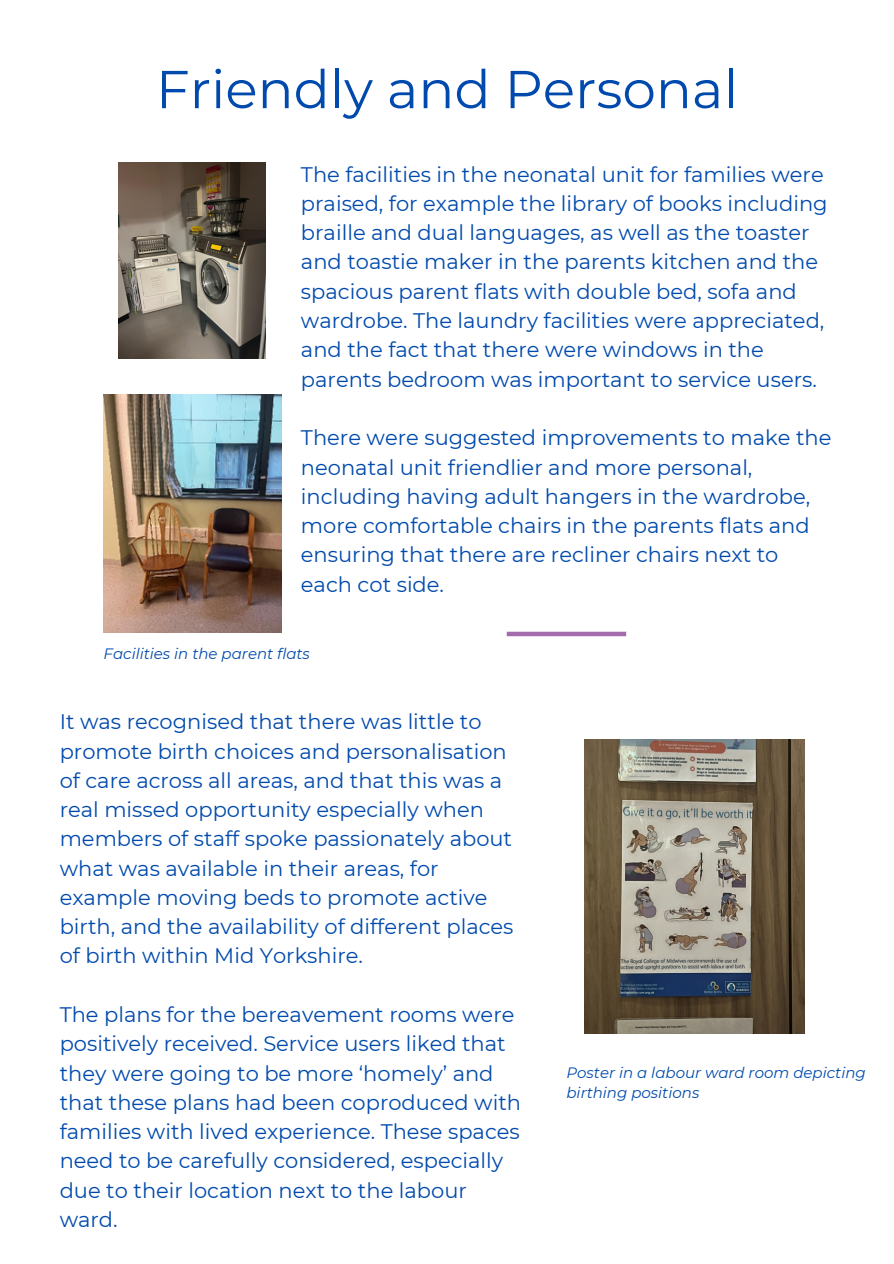
<style>
.page{position:relative;width:894px;height:1264px;background:#fff}
.page>*{position:absolute;margin:0;border:0;box-sizing:border-box;transform-origin:0 0}
.t1{font:53.25px "Montserrat";color:#004aad}
.t2{font:21px/29.2px "Montserrat";color:#004aad}
.t3{font:italic 15px "Montserrat";color:#004aad}
</style>
<div class="page">
<div style="left:506px;top:631px;width:120px;height:5px;background:#a36cac"></div>
<img style="left:103px;top:394px;width:178px;height:238px">
<img style="left:119px;top:162px;width:146px;height:196px">
<img style="left:584px;top:739px;width:220px;height:294px">
<h2 class="t1" style="left:156px;top:57px;width:583px">Friendly and Personal</h2>
<h2 class="t2" style="left:301px;top:159px;width:528px">The facilities in the neonatal unit for families were praised, for example the library of books including braille and dual languages, as well as the toaster and toastie maker in the parents kitchen and the spacious parent flats with double bed, sofa and wardrobe. The laundry facilities were appreciated, and the fact that there were windows in the parents bedroom was important to service users.</h2>
<p class="t2" style="left:301px;top:423px;width:532px">There were suggested improvements to make the neonatal unit friendlier and more personal, including having adult hangers in the wardrobe, more comfortable chairs in the parents flats and ensuring that there are recliner chairs next to each cot side.</p>
<p class="t3" style="left:103px;top:644px;width:208px">Facilities in the parent flats</p>
<h2 class="t2" style="left:60px;top:707px;width:455px">It was recognised that there was little to promote birth choices and personalisation of care across all areas, and that this was a real missed opportunity especially when members of staff spoke passionately about what was available in their areas, for example moving beds to promote active birth, and the availability of different places of birth within Mid Yorkshire.</h2>
<h2 class="t2" style="left:60px;top:999px;width:463px">The plans for the bereavement rooms were positively received. Service users liked that they were going to be more ‘homely’ and that these plans had been coproduced with families with lived experience. These spaces need to be carefully considered, especially due to their location next to the labour ward.</h2>
<p class="t3" style="left:566px;top:1063px;width:301px">Poster in a labour ward room depicting</p>
<p class="t3" style="left:566px;top:1083px;width:134px">birthing positions</p>
</div>
